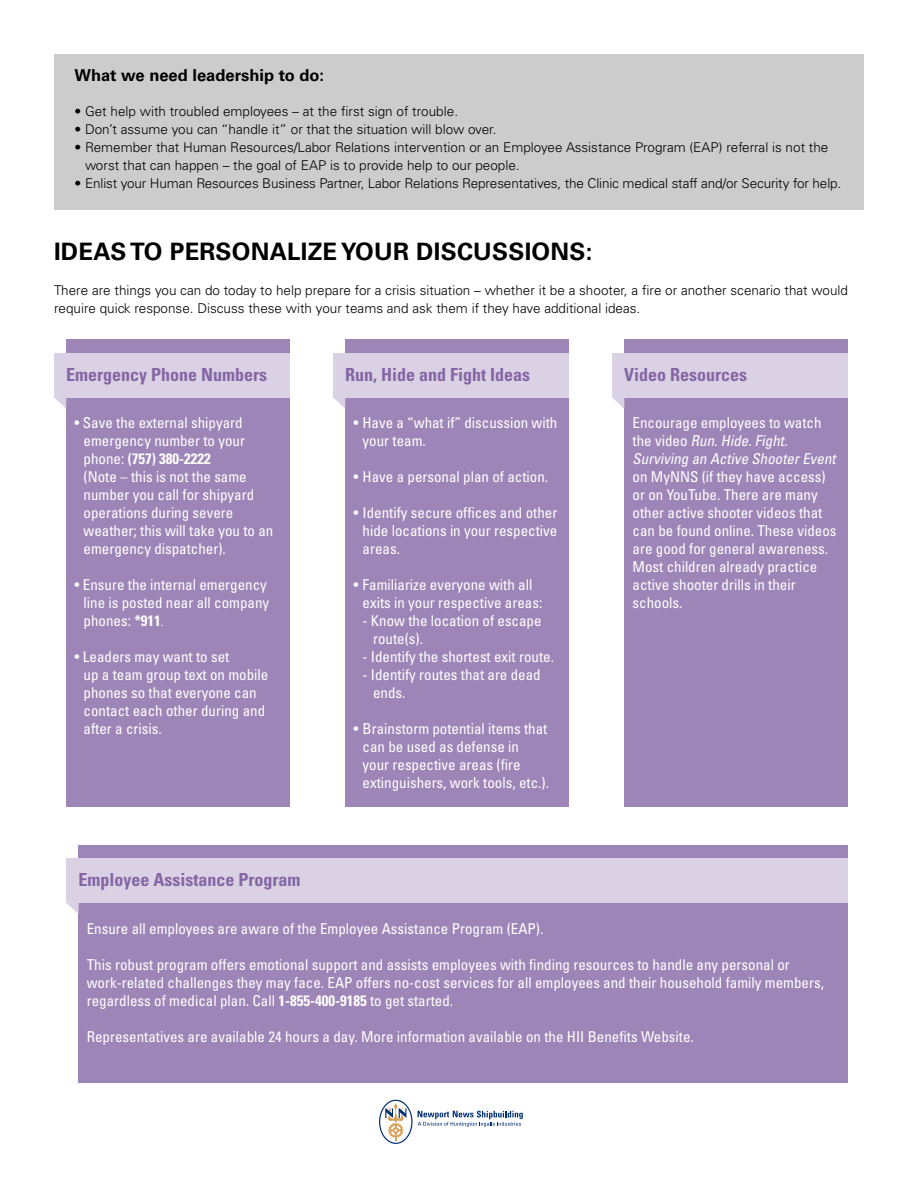
<style>
.page{position:relative;width:918px;height:1188px;background:#fff}
.page>*{position:absolute;margin:0;border:0;box-sizing:border-box;transform-origin:0 0}
.t1{font:700 24px "Univers LT Std";letter-spacing:.01em;color:#000}
.t2{font:700 condensed 18px "Univers LT Std";color:#8466a5}
.t3{font:700 16.5px "Univers LT Std";color:#000}
.t4{font:condensed 15px/18px "Univers LT Std";color:#fff}
.t5{font:300 13.5px/18px "Univers LT Std";color:#000}
.s1{font-weight:700}
.s2{font-weight:300}
.s3{font-style:italic}
</style>
<div class="page">
<div style="left:54px;top:54px;width:810px;height:156px;background:#ccc"></div>
<div style="left:66px;top:340px;width:224px;height:467px;background:#9d85b7"></div>
<div style="left:54px;top:353px;width:236px;height:44px;background:#dad1e4"></div>
<svg style="left:54px;top:397px;width:12px;height:11px"></svg>
<div style="left:345px;top:340px;width:224px;height:467px;background:#9d85b7"></div>
<div style="left:333px;top:353px;width:236px;height:44px;background:#dad1e4"></div>
<svg style="left:333px;top:397px;width:12px;height:11px"></svg>
<div style="left:624px;top:340px;width:224px;height:467px;background:#9d85b7"></div>
<div style="left:612px;top:353px;width:236px;height:44px;background:#dad1e4"></div>
<svg style="left:612px;top:397px;width:12px;height:11px"></svg>
<div style="left:79px;top:845px;width:769px;height:237px;background:#9d85b7"></div>
<div style="left:66px;top:859px;width:782px;height:44px;background:#dad1e4"></div>
<svg style="left:67px;top:903px;width:12px;height:11px"></svg>
<svg style="left:379px;top:1100px;width:144px;height:44px"></svg>
<p class="t3" style="left:75px;top:66px;width:251px">What we need leadership to do:</p>
<p class="t5" style="left:75px;top:102px;width:385px">• Get help with troubled employees – at the first sign of trouble.</p>
<p class="t5" style="left:75px;top:120px;width:423px">• Don’t assume you can “handle it” or that the situation will blow over.</p>
<p class="t5" style="left:85px;top:138px;width:745px;text-indent:-11px">• Remember that Human Resources/Labor Relations intervention or an Employee Assistance Program (EAP) referral is not the worst that can happen – the goal of EAP is to provide help to our people.</p>
<p class="t5" style="left:75px;top:174px;width:768px">• Enlist your Human Resources Business Partner, Labor Relations Representatives, the Clinic medical staff and/or Security for help.</p>
<p class="t1" style="left:54px;top:238px;width:540px">IDEAS TO PERSONALIZE YOUR DISCUSSIONS:</p>
<p class="t5" style="left:54px;top:281px;width:796px">There are things you can do today to help prepare for a crisis situation – whether it be a shooter, a fire or another scenario that would require quick response. Discuss these with your teams and ask them if they have additional ideas.</p>
<p class="t2" style="left:66px;top:363px;width:202px">Emergency Phone Numbers</p>
<p class="t4" style="left:84px;top:414px;width:163px;text-indent:-9px">• Save the external shipyard emergency number to your phone: <span class="s1">(757) 380-2222</span></p>
<p class="t4" style="left:84px;top:468px;width:191px">(Note – this is not the same number you call for shipyard operations during severe weather; this will take you to an emergency dispatcher).</p>
<p class="t4" style="left:84px;top:576px;width:187px;text-indent:-9px">• Ensure the internal emergency line is posted near all company phones: <span class="s1">*911</span><span class="s2">.</span></p>
<p class="t4" style="left:84px;top:648px;width:186px;text-indent:-9px">• Leaders may want to set<br>up a team group text on mobile phones so that everyone can contact each other during and after a crisis.</p>
<p class="t2" style="left:345px;top:363px;width:186px">Run, Hide and Fight Ideas</p>
<p class="t4" style="left:363px;top:414px;width:196px;text-indent:-9px">• Have a “what if” discussion with your team.</p>
<p class="t4" style="left:354px;top:468px;width:196px">• Have a personal plan of action.</p>
<p class="t4" style="left:363px;top:504px;width:196px;text-align:justify;text-indent:-9px">• Identify secure offices and other hide locations in your respective areas.</p>
<p class="t4" style="left:363px;top:576px;width:181px;text-indent:-9px">• Familiarize everyone with all exits in your respective areas:</p>
<p class="t4" style="left:373px;top:612px;width:170px;text-indent:-10px">- Know the location of escape route(s).</p>
<p class="t4" style="left:363px;top:648px;width:193px">- Identify the shortest exit route.</p>
<p class="t4" style="left:373px;top:666px;width:169px;text-indent:-10px">- Identify routes that are dead ends.</p>
<p class="t4" style="left:363px;top:720px;width:188px;text-indent:-9px">• Brainstorm potential items that can be used as defense in your respective areas (fire extinguishers, work tools, etc.).</p>
<p class="t2" style="left:624px;top:363px;width:124px">Video Resources</p>
<p class="t4" style="left:633px;top:414px;width:208px">Encourage employees to watch<br>t h e v i d e o <span class="s3">Run.Hide.Fight.<br>Surviving an Active ShooterEvent </span>on MyNNS (if they have access) or on YouTube. There are many other active shooter videos that can be found online. These videos are good for general awareness.<br>Most children already practice active shooter drills in their schools.</p>
<p class="t2" style="left:79px;top:869px;width:223px">Employee Assistance Program</p>
<p class="t4" style="left:87px;top:919px;width:458px">Ensure all employees are aware of the Employee Assistance Program (EAP).</p>
<p class="t4" style="left:87px;top:955px;width:739px">This robust program offers emotional support and assists employees with finding resources to handle any personal or work-related challenges they may face. EAP offers no-cost services for all employees and their household family members, regardless of medical plan. Call <span class="s1">1-855-400-9185</span> to get started.</p>
<p class="t4" style="left:87px;top:1027px;width:609px">Representatives are available 24 hours a day. More information available on the HII Benefits Website.</p>
</div>
